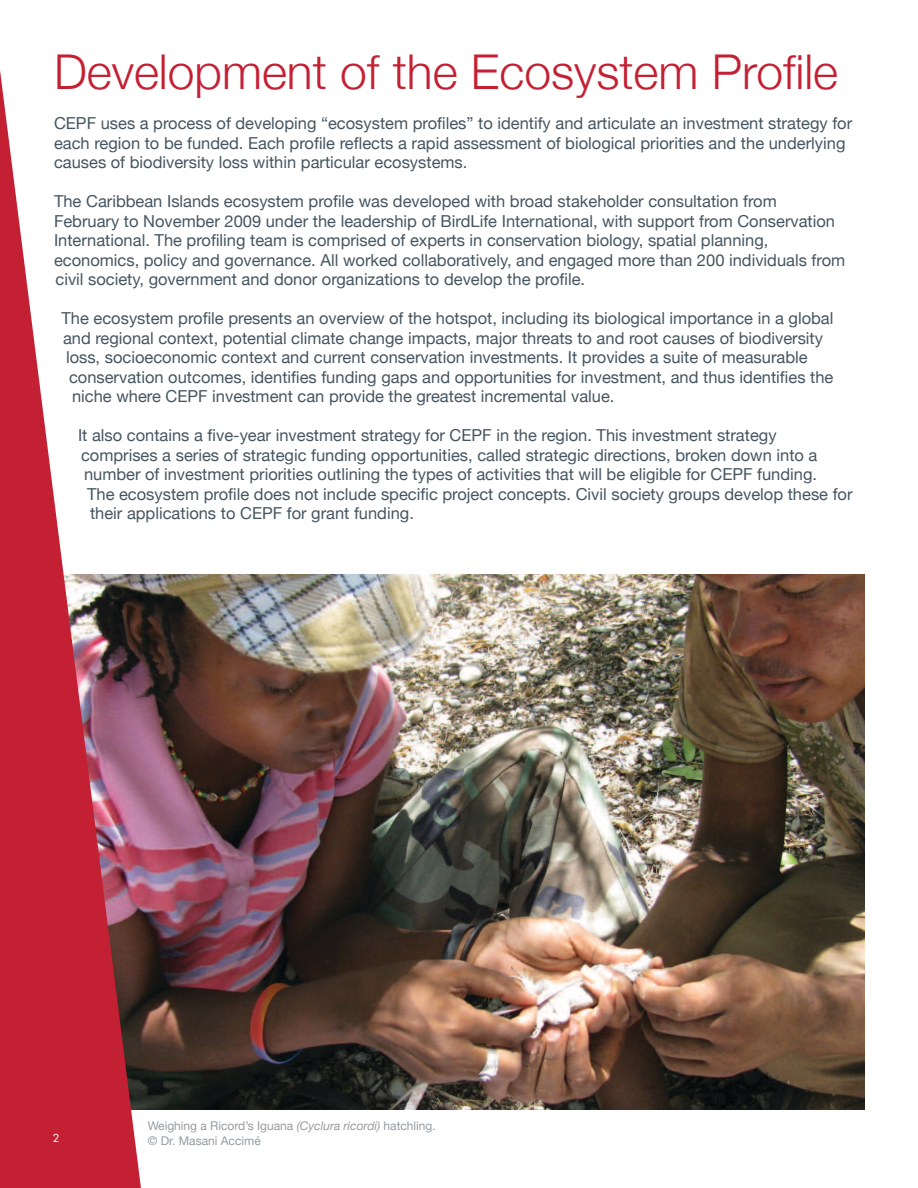
<style>
.page{position:relative;width:918px;height:1188px;background:#fff}
.page>*{position:absolute;margin:0;border:0;box-sizing:border-box;transform-origin:0 0}
.t1{font:300 48px "Helvetica Neue";color:#c42033}
.t2{font:16.5px/19.5px "Helvetica Neue";color:#465560}
.t3{font:12px/15px "Helvetica Neue";color:#959ca2}
.t4{font:10.8px "Futura";color:#fff}
.s1{font-style:italic}
</style>
<div class="page">
<img style="left:141px;top:574px;width:723px;height:535px">
<svg style="left:0;top:70px;width:141px;height:1118px;fill:#c42033"></svg>
<h1 class="t1" style="left:54px;top:42px;width:786px">Development of the Ecosystem Profile</h1>
<p class="t2" style="left:54px;top:113px;width:800px">CEPF uses a process of developing “ecosystem profiles” to identify and articulate an investment strategy for each region to be funded. Each profile reflects a rapid assessment of biological priorities and the underlying causes of biodiversity loss within particular ecosystems.</p>
<p class="t2" style="left:54px;top:191px;width:793px">The Caribbean Islands ecosystem profile was developed with broad stakeholder consultation from February to November 2009 under the leadership of BirdLife International, with support from Conservation International. The profiling team is comprised of experts in conservation biology, spatial planning, economics, policy and governance. All worked collaboratively, and engaged more than 200 individuals from civil society, government and donor organizations to develop the profile.</p>
<p class="t2" style="left:62px;top:308px;width:773px">The ecosystem profile presents an overview of the hotspot, including its biological importance in a global</p>
<p class="t2" style="left:63px;top:328px;width:762px">and regional context, potential climate change impacts, major threats to and root causes of biodiversity</p>
<p class="t2" style="left:66px;top:347px;width:743px">loss, socioeconomic context and current conservation investments. It provides a suite of measurable</p>
<p class="t2" style="left:69px;top:367px;width:766px">conservation outcomes, identifies funding gaps and opportunities for investment, and thus identifies the</p>
<p class="t2" style="left:72px;top:386px;width:544px">niche where CEPF investment can provide the greatest incremental value.</p>
<p class="t2" style="left:78px;top:425px;width:700px">It also contains a five-year investment strategy for CEPF in the region. This investment strategy</p>
<p class="t2" style="left:81px;top:445px;width:738px">comprises a series of strategic funding opportunities, called strategic directions, broken down into a</p>
<p class="t2" style="left:84px;top:464px;width:735px">number of investment priorities outlining the types of activities that will be eligible for CEPF funding.</p>
<p class="t2" style="left:87px;top:484px;width:767px">The ecosystem profile does not include specific project concepts. Civil society groups develop these for</p>
<p class="t2" style="left:90px;top:503px;width:325px">their applications to CEPF for grant funding.</p>
<p class="t4" style="left:53px;top:1131px;width:8px">2</p>
<p class="t3" style="left:148px;top:1118px;width:290px">Weighing a Ricord’s Iguana <span class="s1">(Cyclura ricordi)</span> hatchling. © Dr. Masani Accimé</p>
</div>
